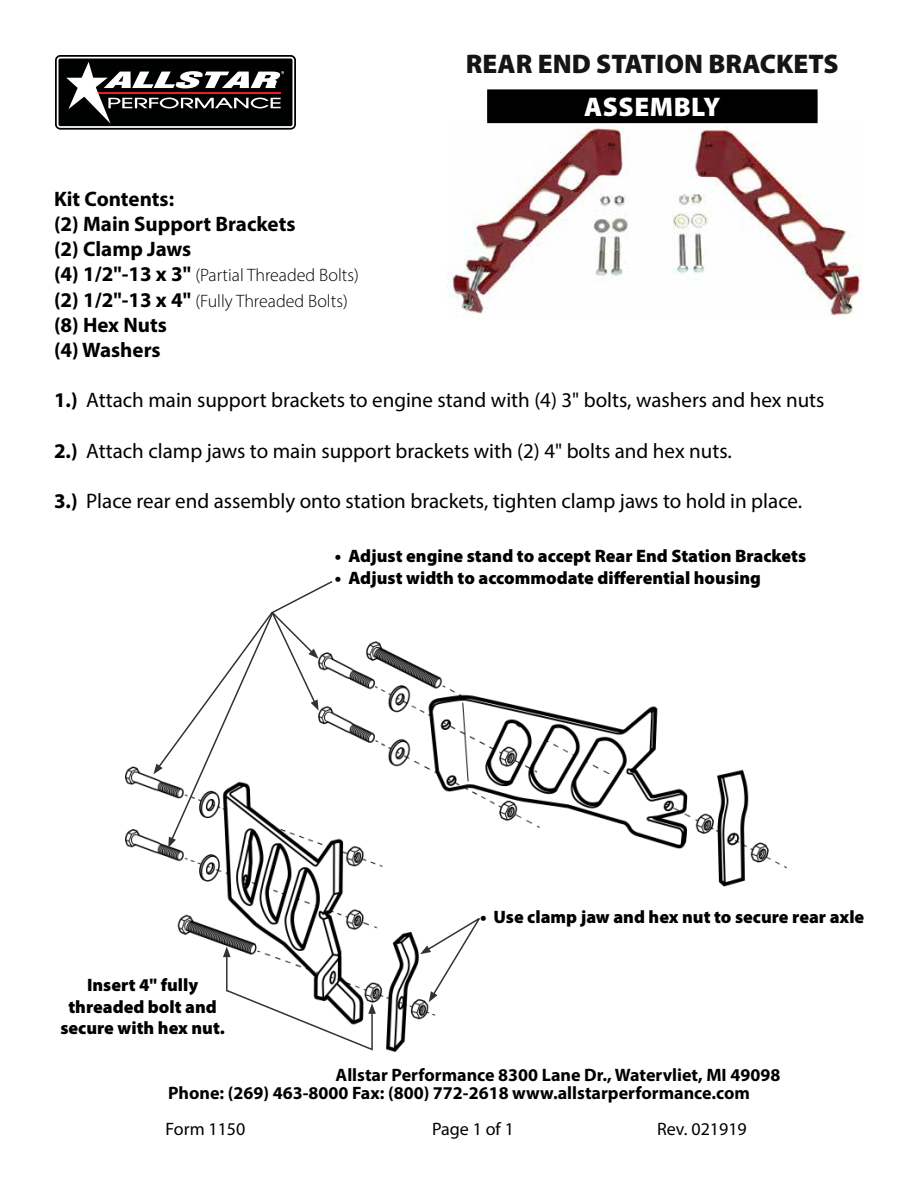
<style>
.page{position:relative;width:918px;height:1188px;background:#fff}
.page>*{position:absolute;margin:0;border:0;box-sizing:border-box;transform-origin:0 0}
.t1{font:900 27px "Myriad Pro";color:#151515}
.t2{font:900 27px "Myriad Pro";letter-spacing:.02em;color:#fff}
.t3{font:21px "Myriad Pro";color:#000}
.t4{font:700 21px/25.2px "Myriad Pro";color:#000}
.t5{font:900 18px/21.6px "Myriad Pro";color:#000;text-align:center}
.t6{font:700 18px/18px "Myriad Pro";color:#000}
.t7{font:300 18px/25.2px "Myriad Pro";color:#000}
.t8{font:18px "Myriad Pro";color:#000}
.s1{font-weight:700;font-size:21px}
.s2{font-weight:700}
</style>
<div class="page">
<svg style="left:55px;top:55px;width:241px;height:75px"></svg>
<svg style="left:57px;top:57px;width:237px;height:71px"></svg>
<div style="left:59px;top:59px;width:233px;height:67px;background:#000101;border-radius:2px"></div>
<svg style="left:66px;top:62px;width:218px;height:62px"></svg>
<div style="left:488px;top:90px;width:329px;height:32px;background:#000"></div>
<hr style="left:487px;top:89px;width:331px;height:2px;background:#000">
<hr style="left:487px;top:91px;width:2px;height:31px;background:#000">
<hr style="left:816px;top:91px;width:2px;height:31px;background:#000">
<hr style="left:487px;top:122px;width:331px;height:1px;background:#000">
<svg style="left:577px;top:89px;width:154px;height:37px"></svg>
<img style="left:447px;top:126px;width:415px;height:190px">
<img style="left:125px;top:642px;width:661px;height:409px">
<div style="left:478px;top:910px;width:387px;height:23px;background:#fff"></div>
<svg style="left:153px;top:581px;width:181px;height:267px"></svg>
<hr style="left:226px;top:955px;width:2px;height:36px;background:#323233">
<svg style="left:223px;top:947px;width:8px;height:10px"></svg>
<svg style="left:225px;top:989px;width:151px;height:62px"></svg>
<svg style="left:420px;top:914px;width:64px;height:88px"></svg>
<p class="t1" style="left:466px;top:46px;width:374px">REAR END STATION BRACKETS</p>
<p class="t2" style="left:584px;top:89px;width:138px">ASSEMBLY</p>
<p class="t4" style="left:54px;top:185px;width:243px">Kit Contents:<br>(2) Main Support Brackets (2) Clamp Jaws</p>
<p class="t7" style="left:54px;top:263px;width:306px"><span class="s1">(4) 1/2"-13 x 3"</span> (Partial Threaded Bolts) <span class="s1">(2) 1/2"-13 x 4"</span> (Fully Threaded Bolts)</p>
<p class="t4" style="left:54px;top:311px;width:115px">(8) Hex Nuts (4) Washers</p>
<p class="t3" style="left:54px;top:387px;width:772px"><span class="s2">1.)</span> Attach main support brackets to engine stand with (4) 3" bolts, washers and hex nuts</p>
<p class="t3" style="left:54px;top:438px;width:679px"><span class="s2">2.)</span> Attach clamp jaws to main support brackets with (2) 4" bolts and hex nuts.</p>
<p class="t3" style="left:54px;top:488px;width:750px"><span class="s2">3.)</span> Place rear end assembly onto station brackets, tighten clamp jaws to hold in place.</p>
<p class="t5" style="left:335px;top:545px;width:473px">• Adjust engine stand to accept Rear End Station Brackets</p>
<p class="t5" style="left:335px;top:566px;width:428px">• Adjust width to accommodate differential housing</p>
<p class="t5" style="left:60px;top:973px;width:166px">Insert 4" fully threaded bolt and secure with hex nut.</p>
<p class="t5" style="left:480px;top:906px;width:386px">• Use clamp jaw and hex nut to secure rear axle</p>
<p class="t6" style="left:168px;top:1066px;width:614px;text-indent:168px">Allstar Performance 8300 Lane Dr., Watervliet, MI 49098<br>Phone: (269) 463-8000 Fax: (800) 772-2618 www.allstarperformance.com</p>
<p class="t8" style="left:166px;top:1118px;width:81px">Form 1150</p>
<p class="t8" style="left:432px;top:1118px;width:83px">Page 1 of 1</p>
<p class="t8" style="left:657px;top:1118px;width:91px">Rev. 021919</p>
</div>
